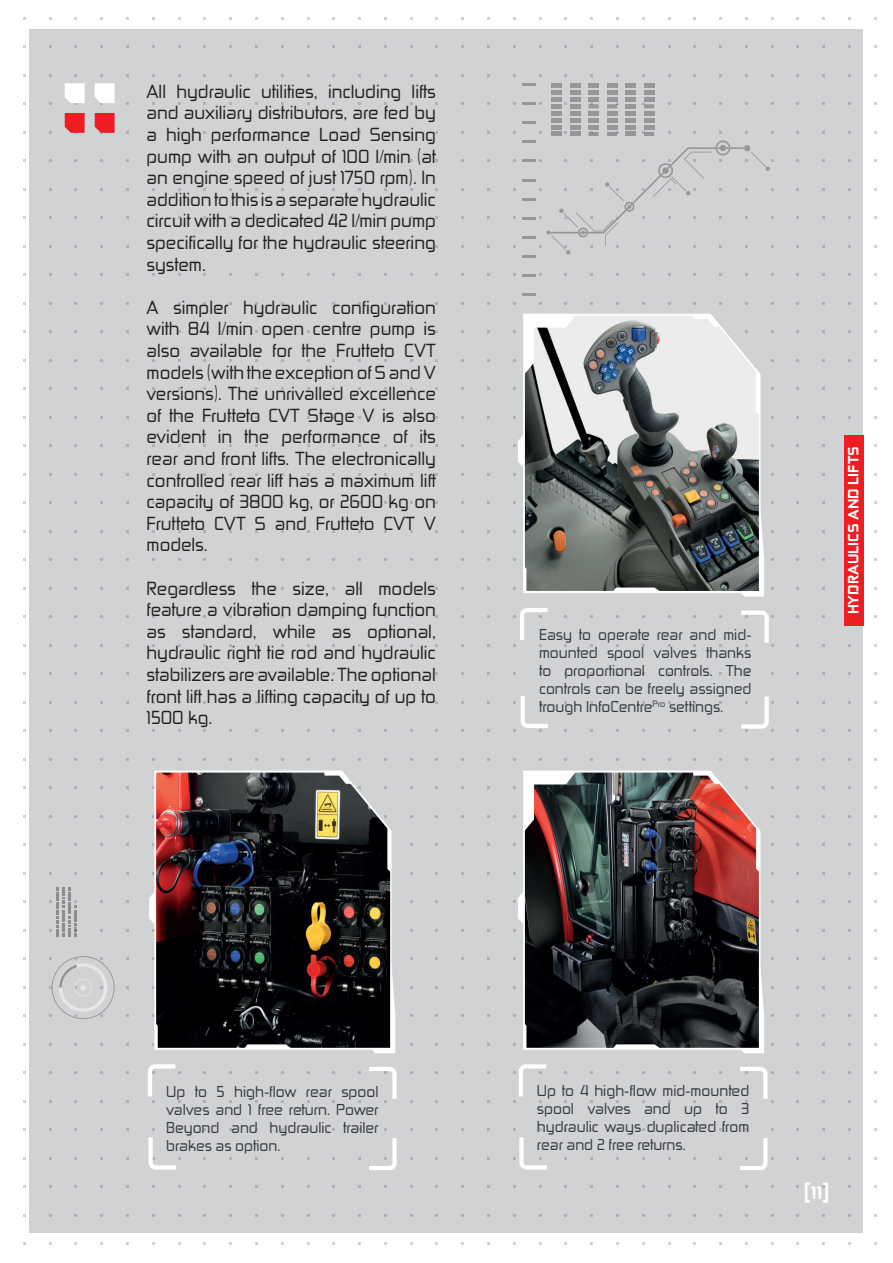
<style>
.page{position:relative;width:893px;height:1263px;background:#fff}
.page>*{position:absolute;margin:0;border:0;box-sizing:border-box;transform-origin:0 0}
.t1{font:18px/21.6px "Zekton Rg Regular 3";color:#231f20;text-align:justify}
.t2{font:18px "Kusanagi";color:#fff}
.t3{font:15px/18px "Zekton Rg Regular 3";color:#36393c;text-align:justify}
.t4{font:14.1px "Zekton Hv";color:#fff;scale:1.06 1}
</style>
<div class="page">
<div style="left:30px;top:30px;width:833px;height:1203px;background:#d1d2d4"></div>
<hr style="left:551px;top:84px;width:10px;height:4px;background:#979698">
<hr style="left:551px;top:91px;width:10px;height:4px;background:#979698">
<hr style="left:551px;top:97px;width:10px;height:4px;background:#979698">
<hr style="left:551px;top:104px;width:10px;height:4px;background:#979698">
<hr style="left:551px;top:111px;width:10px;height:4px;background:#979698">
<hr style="left:551px;top:118px;width:10px;height:4px;background:#979698">
<hr style="left:551px;top:125px;width:10px;height:4px;background:#979698">
<hr style="left:551px;top:132px;width:10px;height:4px;background:#979698">
<hr style="left:570px;top:84px;width:10px;height:4px;background:#979698">
<hr style="left:570px;top:91px;width:10px;height:4px;background:#979698">
<hr style="left:570px;top:97px;width:10px;height:4px;background:#979698">
<hr style="left:570px;top:104px;width:10px;height:4px;background:#979698">
<hr style="left:570px;top:111px;width:10px;height:4px;background:#979698">
<hr style="left:570px;top:118px;width:10px;height:4px;background:#979698">
<hr style="left:570px;top:125px;width:10px;height:4px;background:#979698">
<hr style="left:570px;top:132px;width:10px;height:4px;background:#979698">
<hr style="left:588px;top:84px;width:11px;height:4px;background:#979698">
<hr style="left:588px;top:91px;width:11px;height:4px;background:#979698">
<hr style="left:588px;top:97px;width:11px;height:4px;background:#979698">
<svg style="left:588px;top:102px;width:11px;height:6px"></svg>
<hr style="left:588px;top:111px;width:11px;height:4px;background:#979698">
<hr style="left:588px;top:118px;width:11px;height:4px;background:#979698">
<hr style="left:588px;top:125px;width:11px;height:4px;background:#979698">
<svg style="left:588px;top:131px;width:11px;height:5px"></svg>
<hr style="left:607px;top:84px;width:10px;height:4px;background:#979698">
<hr style="left:607px;top:91px;width:10px;height:4px;background:#979698">
<hr style="left:607px;top:97px;width:10px;height:4px;background:#979698">
<svg style="left:607px;top:102px;width:12px;height:6px"></svg>
<hr style="left:607px;top:111px;width:10px;height:4px;background:#979698">
<hr style="left:607px;top:118px;width:10px;height:4px;background:#979698">
<hr style="left:607px;top:125px;width:10px;height:4px;background:#979698">
<svg style="left:607px;top:131px;width:12px;height:5px"></svg>
<hr style="left:625px;top:84px;width:11px;height:4px;background:#979698">
<hr style="left:625px;top:91px;width:11px;height:4px;background:#979698">
<hr style="left:625px;top:97px;width:11px;height:4px;background:#979698">
<hr style="left:625px;top:104px;width:11px;height:4px;background:#979698">
<hr style="left:625px;top:111px;width:11px;height:4px;background:#979698">
<hr style="left:625px;top:118px;width:11px;height:4px;background:#979698">
<hr style="left:625px;top:125px;width:11px;height:4px;background:#979698">
<hr style="left:625px;top:132px;width:11px;height:4px;background:#979698">
<hr style="left:644px;top:84px;width:10px;height:4px;background:#979698">
<hr style="left:644px;top:91px;width:10px;height:4px;background:#979698">
<hr style="left:644px;top:97px;width:10px;height:4px;background:#979698">
<svg style="left:642px;top:102px;width:12px;height:6px"></svg>
<hr style="left:644px;top:111px;width:10px;height:4px;background:#979698">
<hr style="left:644px;top:118px;width:10px;height:4px;background:#979698">
<hr style="left:644px;top:125px;width:10px;height:4px;background:#979698">
<svg style="left:642px;top:131px;width:12px;height:5px"></svg>
<hr style="left:522px;top:83px;width:14px;height:3px;background:#979698">
<hr style="left:522px;top:102px;width:14px;height:3px;background:#979698">
<hr style="left:522px;top:121px;width:14px;height:3px;background:#979698">
<svg style="left:522px;top:141px;width:14px;height:2px"></svg>
<svg style="left:522px;top:159px;width:19px;height:3px"></svg>
<hr style="left:522px;top:255px;width:14px;height:3px;background:#979698">
<hr style="left:522px;top:274px;width:14px;height:3px;background:#979698">
<hr style="left:522px;top:293px;width:14px;height:3px;background:#979698">
<svg style="left:715px;top:140px;width:15px;height:7px"></svg>
<svg style="left:744px;top:145px;width:29px;height:26px"></svg>
<svg style="left:658px;top:147px;width:86px;height:49px"></svg>
<svg style="left:522px;top:175px;width:139px;height:79px"></svg>
<div style="left:844px;top:435px;width:19px;height:190px;background:#ee1d23"></div>
<svg style="left:523px;top:314px;width:237px;height:279px;background:#838786"></svg>
<svg style="left:524px;top:315px;width:52px;height:60px;background:#ccc"></svg>
<svg style="left:513px;top:434px;width:11px;height:42px"></svg>
<svg style="left:524px;top:566px;width:2px;height:26px"></svg>
<svg style="left:693px;top:315px;width:27px;height:12px"></svg>
<svg style="left:756px;top:370px;width:4px;height:45px"></svg>
<svg style="left:740px;top:501px;width:24px;height:96px;background:#747b79"></svg>
<svg style="left:613px;top:588px;width:48px;height:4px"></svg>
<svg style="left:523px;top:771px;width:237px;height:279px;background:#3e3334"></svg>
<svg style="left:524px;top:772px;width:52px;height:60px;background:#847674"></svg>
<svg style="left:513px;top:891px;width:11px;height:41px"></svg>
<svg style="left:524px;top:1023px;width:2px;height:26px"></svg>
<svg style="left:693px;top:772px;width:29px;height:17px"></svg>
<svg style="left:756px;top:827px;width:4px;height:45px"></svg>
<svg style="left:740px;top:957px;width:24px;height:96px;background:#505153"></svg>
<svg style="left:613px;top:1043px;width:48px;height:6px"></svg>
<svg style="left:49px;top:956px;width:66px;height:63px"></svg>
<svg style="left:49px;top:888px;width:28px;height:48px"></svg>
<svg style="left:65px;top:83px;width:20px;height:22px"></svg>
<svg style="left:95px;top:83px;width:20px;height:22px"></svg>
<svg style="left:65px;top:113px;width:20px;height:21px"></svg>
<svg style="left:95px;top:113px;width:20px;height:21px"></svg>
<svg style="left:154px;top:771px;width:238px;height:279px;background:#2f2524"></svg>
<svg style="left:149px;top:891px;width:6px;height:41px"></svg>
<svg style="left:152px;top:1023px;width:6px;height:26px"></svg>
<svg style="left:324px;top:772px;width:28px;height:17px"></svg>
<svg style="left:384px;top:827px;width:7px;height:48px"></svg>
<svg style="left:371px;top:957px;width:24px;height:96px;background:#494744"></svg>
<svg style="left:244px;top:1043px;width:48px;height:6px"></svg>
<svg style="left:513px;top:608px;width:35px;height:39px"></svg>
<svg style="left:741px;top:610px;width:32px;height:37px"></svg>
<svg style="left:513px;top:696px;width:35px;height:36px"></svg>
<svg style="left:741px;top:696px;width:32px;height:36px"></svg>
<svg style="left:513px;top:1064px;width:34px;height:39px"></svg>
<svg style="left:740px;top:1067px;width:28px;height:36px"></svg>
<svg style="left:513px;top:1128px;width:34px;height:42px"></svg>
<svg style="left:740px;top:1128px;width:28px;height:42px"></svg>
<svg style="left:148px;top:1064px;width:32px;height:39px"></svg>
<svg style="left:358px;top:1067px;width:39px;height:36px"></svg>
<svg style="left:148px;top:1128px;width:32px;height:42px"></svg>
<svg style="left:358px;top:1128px;width:39px;height:42px"></svg>
<p class="t1" style="left:147px;top:81px;width:291px">All hydraulic utilities, including lifts and auxiliary distributors, are fed by a high performance Load Sensing pump with an output of 100 l/min (at an engine speed of just 1750 rpm). In addition to this is a separate hydraulic circuit with a dedicated 42 l/min pump specifically for the hydraulic steering system.</p>
<p class="t1" style="left:147px;top:297px;width:291px">A simpler hydraulic configuration with 84 l/min open centre pump is also available for the Frutteto CVT models (with the exception of S and V versions). The unrivalled excellence of the Frutteto CVT Stage V is also evident in the performance of its rear and front lifts. The electronically controlled rear lift has a maximum lift capacity of 3800 kg, or 2600 kg on Frutteto CVT S and Frutteto CVT V models.</p>
<p class="t1" style="left:147px;top:578px;width:291px">Regardless the size, all models feature a vibration damping function as standard, while as optional, hydraulic right tie rod and hydraulic stabilizers are available. The optional front lift has a lifting capacity of up to 1500 kg.</p>
<p class="t3" style="left:539px;top:626px;width:214px">Easy to operate rear and mid&shy;mounted spool valves thanks to proportional controls. The controls can be freely assigned trough InfoCentre<sup>Pro</sup> settings.</p>
<p class="t4" style="left:847px;top:614px;width:160px;rotate:-90deg">HYDRAULICS AND LIFTS</p>
<p class="t3" style="left:166px;top:1083px;width:214px">Up to 5 high-flow rear spool valves and 1 free return. Power Beyond and hydraulic trailer brakes as option.</p>
<p class="t3" style="left:537px;top:1083px;width:214px">Up to 4 high-flow mid-mounted spool valves and up to 3 hydraulic ways duplicated from rear and 2 free returns.</p>
<p class="t2" style="left:804px;top:1179px;width:26px">(11)</p>
</div>
